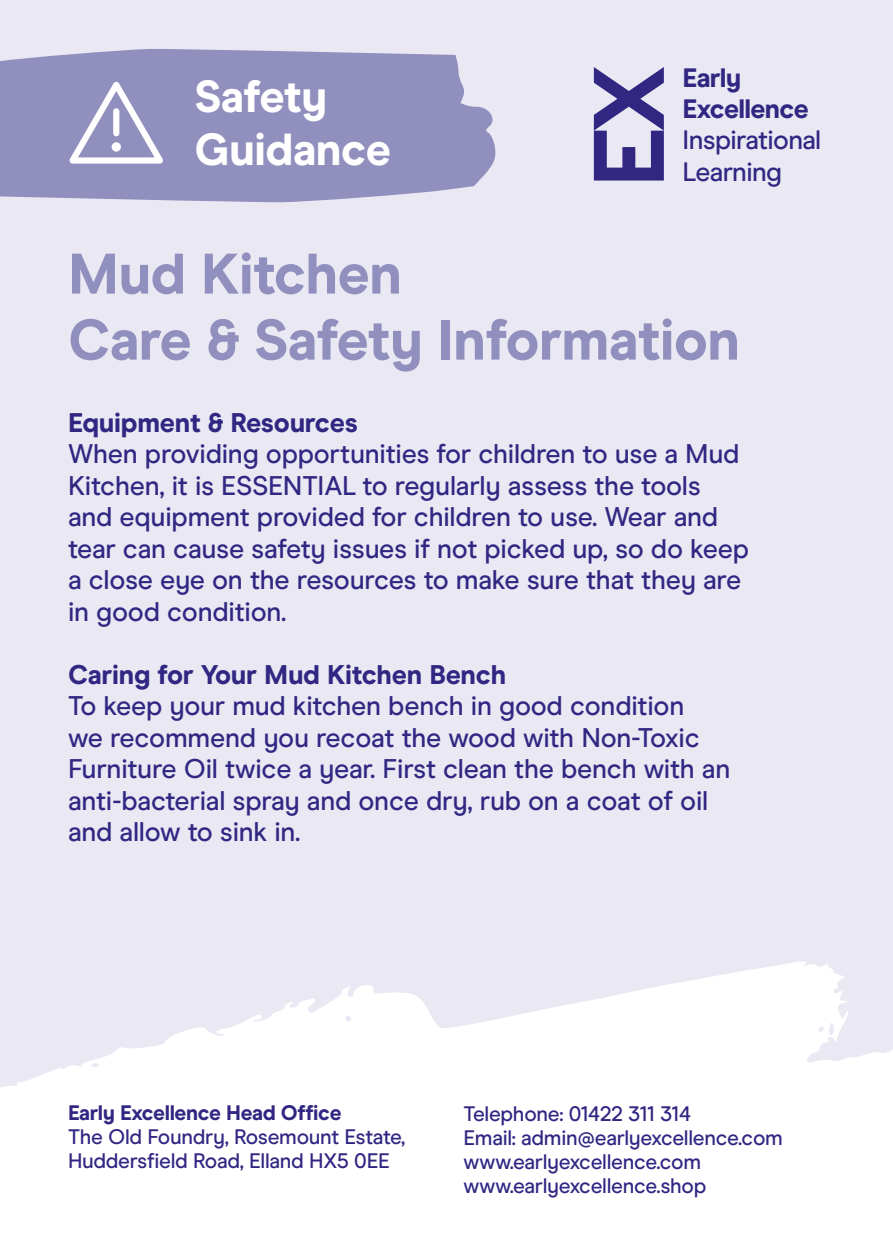
<style>
.page{position:relative;width:893px;height:1259px;background:#e9e8f3}
.page>*{position:absolute;margin:0;border:0;box-sizing:border-box;transform-origin:0 0}
.t1{font:800 57px/66px "Modern Era";letter-spacing:-.01em;color:#918fbd}
.t2{font:800 45px/52.8px "Modern Era";letter-spacing:-.01em;color:#fff}
.t3{font:500 27px/31.5px "Modern Era";letter-spacing:-.01em;color:#312783}
.t4{font:800 27px "Modern Era";letter-spacing:-.01em;color:#312783}
.t5{font:500 26.7px/31.2px "Modern Era";letter-spacing:-.025em;color:#312783}
.t6{font:800 26.7px/31.2px "Modern Era";letter-spacing:-.025em;color:#312783}
.t7{font:500 21px/24px "Modern Era";letter-spacing:-.015em;color:#312783}
.t8{font:800 21px "Modern Era";letter-spacing:-.02em;color:#312783}
</style>
<div class="page">
<svg style="left:0;top:961px;width:893px;height:298px;fill:#fff"></svg>
<svg style="left:0;top:49px;width:464px;height:51px;background:#9896c1"></svg>
<svg style="left:0;top:100px;width:496px;height:102px;background:#9795c0"></svg>
<svg style="left:594px;top:67px;width:70px;height:113px"></svg>
<svg style="left:62px;top:76px;width:109px;height:91px;background:#a5a3c9"></svg>
<h2 class="t2" style="left:194px;top:70px;width:198px">Safety<br>Guidance</h2>
<p class="t6" style="left:683px;top:62px;width:128px">Early<br>Excellence</p>
<p class="t5" style="left:683px;top:125px;width:140px">Inspirational<br>Learning</p>
<h1 class="t1" style="left:68px;top:241px;width:674px">Mud Kitchen<br>Care &amp; Safety Information</h1>
<p class="t4" style="left:68px;top:406px;width:291px">Equipment &amp; Resources</p>
<p class="t3" style="left:68px;top:438px;width:682px">When providing opportunities for children to use a Mud Kitchen, it is ESSENTIAL to regularly assess the tools and equipment provided for children to use. Wear and tear can cause safety issues if not picked up, so do keep a close eye on the resources to make sure that they are in good condition.</p>
<p class="t4" style="left:68px;top:658px;width:440px">Caring for Your Mud Kitchen Bench</p>
<p class="t3" style="left:68px;top:690px;width:664px">To keep your mud kitchen bench in good condition<br>we recommend you recoat the wood with Non-Toxic Furniture Oil twice a year. First clean the bench with an anti-bacterial spray and once dry, rub on a coat of oil and allow to sink in.</p>
<p class="t8" style="left:68px;top:1100px;width:275px">Early Excellence Head Office</p>
<p class="t7" style="left:68px;top:1125px;width:339px">The Old Foundry, Rosemount Estate,<br>Huddersfield Road, Elland HX5 0EE</p>
<p class="t7" style="left:463px;top:1101px;width:321px">Telephone: 01422 311 314<br>Email: admin@earlyexcellence.com www.earlyexcellence.com www.earlyexcellence.shop</p>
</div>
